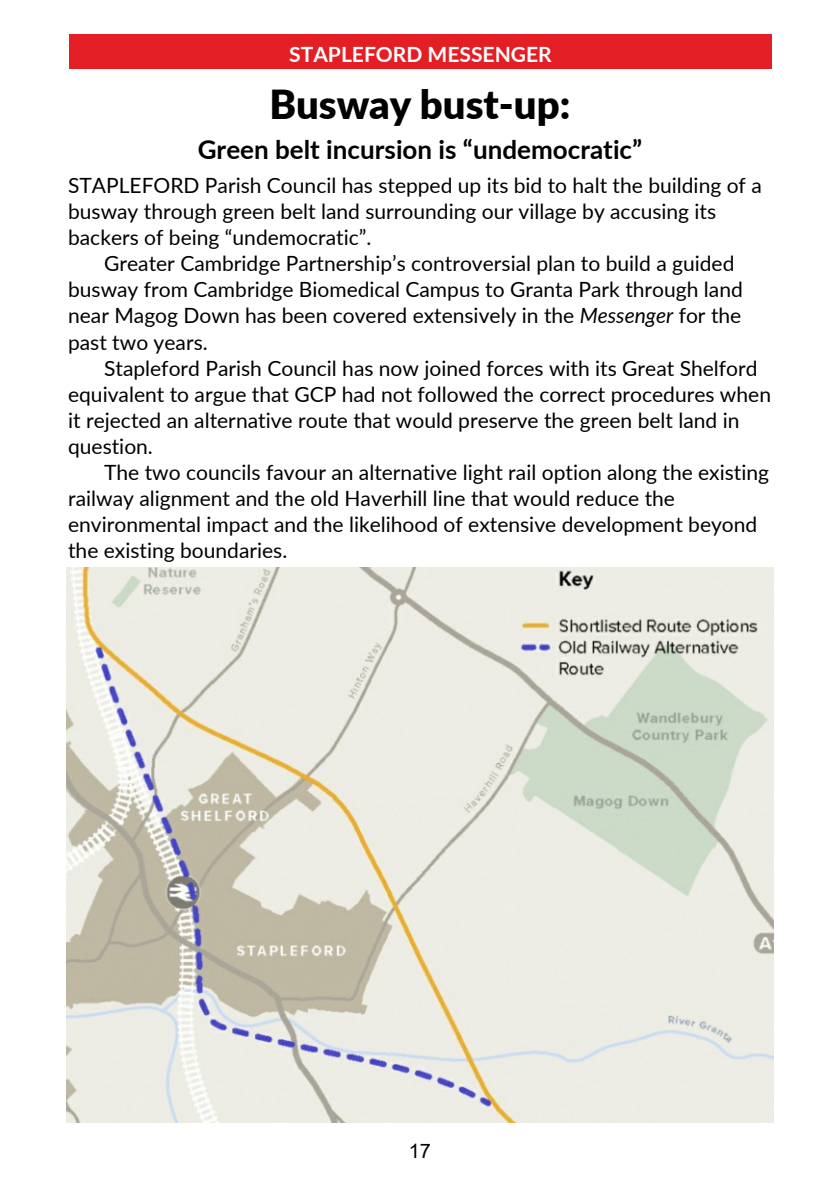
<style>
.page{position:relative;width:840px;height:1191px;background:#fff}
.page>*{position:absolute;margin:0;border:0;box-sizing:border-box;transform-origin:0 0}
.t1{font:900 40px "Lato";color:#000}
.t2{font:700 26px "Lato";color:#000}
.t3{font:21px/26px "Lato";color:#000}
.t4{font:700 21px "Lato";color:#fefefe}
.t5{font:20px "Arial";color:#000}
.s1{font-style:italic}
</style>
<div class="page">
<div style="left:69px;top:34px;width:702px;height:34px;background:#e31f25"></div>
<img style="left:67px;top:567px;width:705px;height:556px">
<p class="t4" style="left:289px;top:45px;width:264px">STAPLEFORD MESSENGER</p>
<h1 class="t1" style="left:269px;top:87px;width:302px">Busway bust-up:</h1>
<p class="t2" style="left:198px;top:138px;width:445px">Green belt incursion is “undemocratic”</p>
<p class="t3" style="left:68px;top:174px;width:694px">STAPLEFORD Parish Council has stepped up its bid to halt the building of a busway through green belt land surrounding our village by accusing its backers of being “undemocratic”.</p>
<p class="t3" style="left:68px;top:252px;width:675px;text-indent:36px">Greater Cambridge Partnership’s controversial plan to build a guided busway from Cambridge Biomedical Campus to Granta Park through land near Magog Down has been covered extensively in the <span class="s1">Messenger</span> for the past two years.</p>
<p class="t3" style="left:68px;top:356px;width:704px;text-indent:36px">Stapleford Parish Council has now joined forces with its Great Shelford equivalent to argue that GCP had not followed the correct procedures when it rejected an alternative route that would preserve the green belt land in question.</p>
<p class="t3" style="left:68px;top:460px;width:702px;text-indent:36px">The two councils favour an alternative light rail option along the existing railway alignment and the old Haverhill line that would reduce the environmental impact and the likelihood of extensive development beyond the existing boundaries.</p>
<p class="t5" style="left:408px;top:1143px;width:24px">17</p>
</div>
